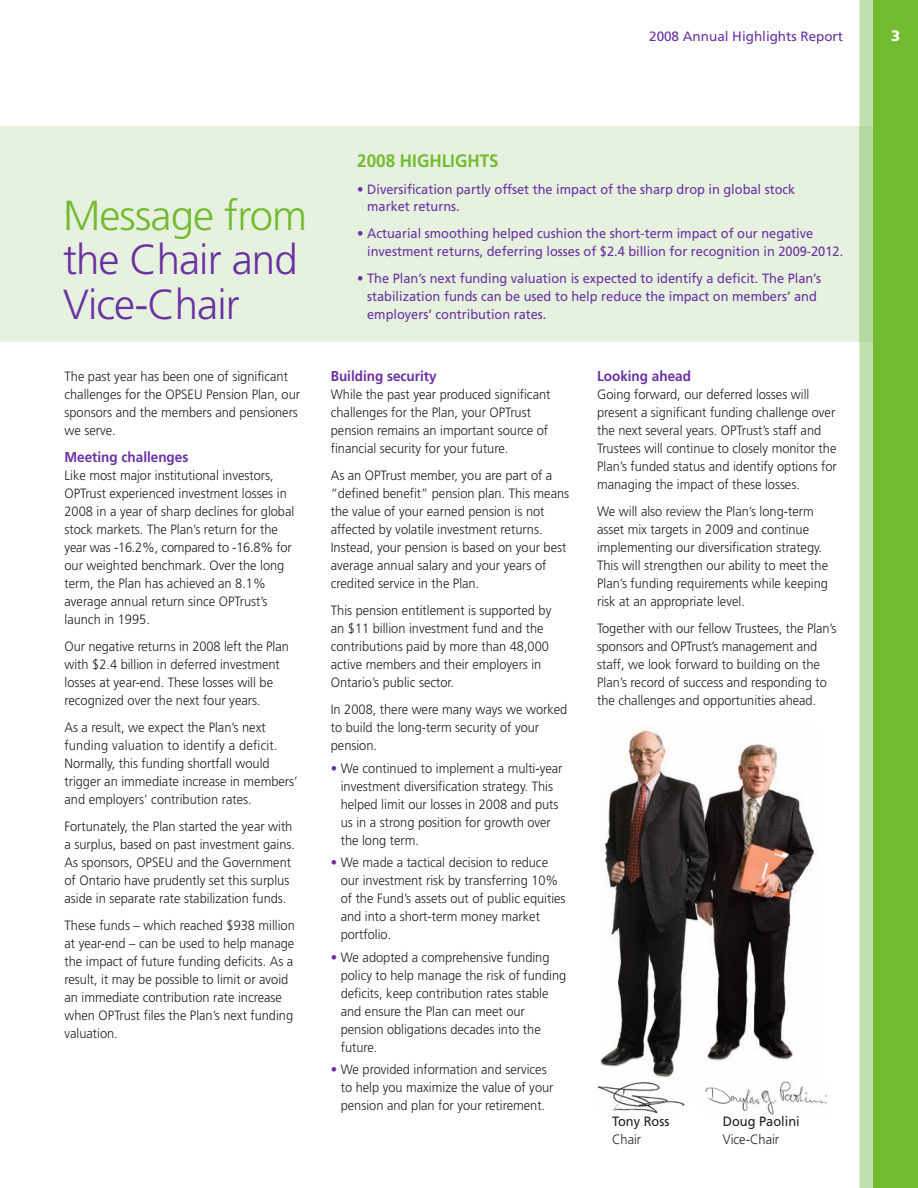
<style>
.page{position:relative;width:918px;height:1188px;background:#fff}
.page>*{position:absolute;margin:0;border:0;box-sizing:border-box;transform-origin:0 0}
.t1{font:300 42px/45px "Frutiger";letter-spacing:-.02em;color:#6b32a3}
.t2{font:300 42px "Frutiger";letter-spacing:-.02em;color:#73bb31}
.t3{font:700 18px "Frutiger";color:#73bb31;scale:.95 1}
.t4{font:900 15px "Frutiger";color:#fff}
.t5{font:700 14.25px "Frutiger";color:#6b32a3;scale:.95 1}
.t6{font:300 13.5px/18px "Frutiger";color:#231f20;scale:.95 1}
.t7{font:13.5px/18px "Frutiger";color:#6b32a3;scale:.95 1}
.t8{font:13.5px "Frutiger";color:#6b32a3}
.t9{font:13.5px "Frutiger";color:#231f20;scale:.95 1}
.s1{color:#6b32a3}
</style>
<div class="page">
<div style="left:0;top:126px;width:860px;height:216px;background:#e6f2df"></div>
<div style="left:860px;top:0;width:13px;height:1188px;background:#c2dfb0"></div>
<div style="left:860px;top:126px;width:58px;height:216px;background:#b4d9a0"></div>
<div style="left:873px;top:0;width:45px;height:1188px;background:#73bb31"></div>
<img style="left:600px;top:729px;width:218px;height:349px">
<img style="left:597px;top:1082px;width:87px;height:32px">
<img style="left:704px;top:1081px;width:123px;height:34px">
<p class="t8" style="left:649px;top:31px;width:195px">2008 Annual Highlights Report</p>
<p class="t4" style="left:891px;top:30px;width:11px">3</p>
<h1 class="t2" style="left:63px;top:198px;width:246px">Message from</h1>
<h1 class="t1" style="left:63px;top:241px;width:236px">the Chair and<br>Vice-Chair</h1>
<p class="t6" style="left:64px;top:368px;width:250px">The past year has been one of significant challenges for the OPSEU Pension Plan, our sponsors and the members and pensioners we serve.</p>
<p class="t5" style="left:64px;top:451px;width:132px">Meeting challenges</p>
<p class="t6" style="left:64px;top:467px;width:243px">Like most major institutional investors, OPTrust experienced investment losses in 2008 in a year of sharp declines for global stock markets. The Plan’s return for the year was -16.2%, compared to -16.8% for our weighted benchmark. Over the long term, the Plan has achieved an 8.1% average annual return since OPTrust’s launch in 1995.</p>
<p class="t6" style="left:64px;top:638px;width:238px">Our negative returns in 2008 left the Plan with $2.4 billion in deferred investment losses at year-end. These losses will be recognized over the next four years.</p>
<p class="t6" style="left:64px;top:719px;width:247px">As a result, we expect the Plan’s next funding valuation to identify a deficit.<br>Normally, this funding shortfall would trigger an immediate increase in members’ and employers’ contribution rates.</p>
<p class="t6" style="left:64px;top:818px;width:244px">Fortunately, the Plan started the year with a surplus, based on past investment gains.<br>As sponsors, OPSEU and the Government of Ontario have prudently set this surplus aside in separate rate stabilization funds.</p>
<p class="t6" style="left:64px;top:917px;width:244px">These funds – which reached $938 million at year-end – can be used to help manage the impact of future funding deficits. As a result, it may be possible to limit or avoid an immediate contribution rate increase when OPTrust files the Plan’s next funding valuation.</p>
<h2 class="t3" style="left:357px;top:153px;width:150px">2008 HIGHLIGHTS</h2>
<p class="t7" style="left:367px;top:181px;width:452px;text-indent:-10px">• Diversification partly offset the impact of the sharp drop in global stock market returns.</p>
<p class="t7" style="left:367px;top:226px;width:503px;text-indent:-10px">• Actuarial smoothing helped cushion the short-term impact of our negative investment returns, deferring losses of $2.4 billion for recognition in 2009-2012.</p>
<p class="t7" style="left:367px;top:271px;width:479px;text-indent:-10px">• The Plan’s next funding valuation is expected to identify a deficit. The Plan’s stabilization funds can be used to help reduce the impact on members’ and employers’ contribution rates.</p>
<p class="t5" style="left:331px;top:370px;width:113px">Building security</p>
<p class="t6" style="left:331px;top:387px;width:233px">While the past year produced significant challenges for the Plan, your OPTrust pension remains an important source of financial security for your future.</p>
<p class="t6" style="left:331px;top:468px;width:252px">As an OPTrust member, you are part of a “defined benefit” pension plan. This means the value of your earned pension is not affected by volatile investment returns.<br>Instead, your pension is based on your best average annual salary and your years of credited service in the Plan.</p>
<p class="t6" style="left:331px;top:603px;width:234px">This pension entitlement is supported by an $11 billion investment fund and the contributions paid by more than 48,000 active members and their employers in Ontario’s public sector.</p>
<p class="t6" style="left:331px;top:701px;width:250px">In 2008, there were many ways we worked to build the long-term security of your pension.</p>
<p class="t6" style="left:341px;top:760px;width:235px;text-indent:-10px"><span class="s1">•</span> We continued to implement a multi-year investment diversification strategy. This helped limit our losses in 2008 and puts us in a strong position for growth over the long term.</p>
<p class="t6" style="left:341px;top:854px;width:238px;text-indent:-10px"><span class="s1">•</span> We made a tactical decision to reduce our investment risk by transferring 10% of the Fund’s assets out of public equities and into a short-term money market portfolio.</p>
<p class="t6" style="left:341px;top:949px;width:239px;text-indent:-10px"><span class="s1">•</span> We adopted a comprehensive funding policy to help manage the risk of funding deficits, keep contribution rates stable and ensure the Plan can meet our pension obligations decades into the future.</p>
<p class="t6" style="left:341px;top:1061px;width:225px;text-indent:-10px"><span class="s1">•</span> We provided information and services to help you maximize the value of your pension and plan for your retirement.</p>
<p class="t5" style="left:597px;top:370px;width:100px">Looking ahead</p>
<p class="t6" style="left:597px;top:387px;width:254px">Going forward, our deferred losses will present a significant funding challenge over the next several years. OPTrust’s staff and Trustees will continue to closely monitor the Plan’s funded status and identify options for managing the impact of these losses.</p>
<p class="t6" style="left:597px;top:504px;width:245px">We will also review the Plan’s long-term asset mix targets in 2009 and continue implementing our diversification strategy.<br>This will strengthen our ability to meet the Plan’s funding requirements while keeping risk at an appropriate level.</p>
<p class="t6" style="left:597px;top:620px;width:254px">Together with our fellow Trustees, the Plan’s sponsors and OPTrust’s management and staff, we look forward to building on the Plan’s record of success and responding to the challenges and opportunities ahead.</p>
<p class="t9" style="left:612px;top:1116px;width:62px">Tony Ross</p>
<p class="t6" style="left:612px;top:1131px;width:32px">Chair</p>
<p class="t9" style="left:723px;top:1116px;width:82px">Doug Paolini</p>
<p class="t6" style="left:723px;top:1131px;width:61px">Vice-Chair</p>
</div>
